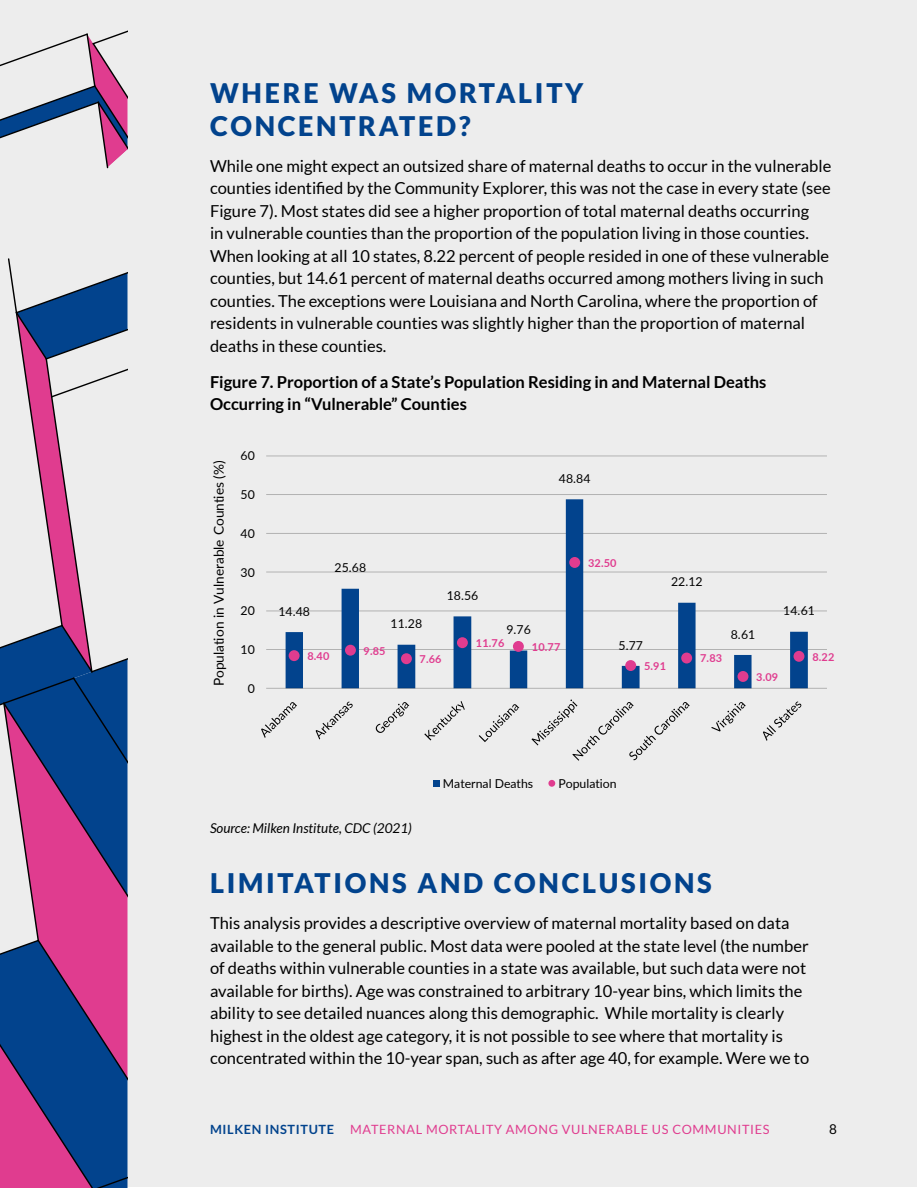
<style>
.page{position:relative;width:918px;height:1188px;background:#fff}
.page>*{position:absolute;margin:0;border:0;box-sizing:border-box;transform-origin:0 0}
.t1{font:900 27px/33px "Lato";letter-spacing:.1em;color:#02438d}
.t2{font:16.5px/22.5px "Lato";color:#000}
.t3{font:700 16.5px/22.5px "Lato";color:#000}
.t4{font:13.65px "Lato";letter-spacing:-.005em;color:#000}
.t5{font:italic 13.5px "Lato";color:#000}
.t6{font:13.5px "Lato";color:#000}
.t7{font:12.75px "Lato";letter-spacing:.05em;color:#e03c8f}
.t8{font:700 12.75px "Lato";letter-spacing:.05em;color:#02438d}
.t9{font:12.3px "Lato";color:#000}
.t10{font:700 10.95px "Lato";letter-spacing:.015em;color:#e03c8f}
</style>
<div class="page">
<div style="left:1px;top:1px;width:916px;height:1186px;background:#ededed"></div>
<svg style="left:0;top:28px;width:128px;height:1160px"></svg>
<hr style="left:266px;top:649px;width:561px;height:1px;background:#b2b2b2">
<hr style="left:266px;top:610px;width:561px;height:1px;background:#cbcbcb">
<hr style="left:266px;top:572px;width:561px;height:1px;background:#cecece">
<hr style="left:266px;top:533px;width:561px;height:1px;background:#b5b5b5">
<hr style="left:266px;top:494px;width:561px;height:1px;background:#b3b3b3">
<hr style="left:266px;top:455px;width:561px;height:1px;background:#cdcdcd">
<svg style="left:286px;top:499px;width:522px;height:189px"></svg>
<hr style="left:266px;top:688px;width:561px;height:1px;background:#000;opacity:.25">
<div style="left:289px;top:650px;width:11px;height:11px;background:#e03c8f;border-radius:50%"></div>
<div style="left:345px;top:645px;width:11px;height:11px;background:#e03c8f;border-radius:50%"></div>
<div style="left:401px;top:653px;width:11px;height:11px;background:#e03c8f;border-radius:50%"></div>
<div style="left:457px;top:637px;width:11px;height:11px;background:#e03c8f;border-radius:50%"></div>
<div style="left:513px;top:641px;width:11px;height:11px;background:#e03c8f;border-radius:50%"></div>
<div style="left:569px;top:557px;width:11px;height:11px;background:#e03c8f;border-radius:50%"></div>
<div style="left:625px;top:660px;width:11px;height:11px;background:#e03c8f;border-radius:50%"></div>
<div style="left:681px;top:653px;width:11px;height:11px;background:#e03c8f;border-radius:50%"></div>
<div style="left:738px;top:671px;width:10px;height:11px;background:#e03c8f;border-radius:50%"></div>
<div style="left:794px;top:651px;width:10px;height:11px;background:#e03c8f;border-radius:50%"></div>
<svg style="left:261px;top:702px;width:36px;height:36px"></svg>
<svg style="left:316px;top:702px;width:37px;height:38px"></svg>
<svg style="left:376px;top:702px;width:33px;height:31px"></svg>
<svg style="left:424px;top:701px;width:41px;height:39px"></svg>
<svg style="left:479px;top:704px;width:40px;height:38px"></svg>
<svg style="left:531px;top:700px;width:159px;height:61px"></svg>
<svg style="left:711px;top:702px;width:35px;height:30px"></svg>
<svg style="left:763px;top:701px;width:38px;height:40px"></svg>
<div style="left:433px;top:780px;width:7px;height:7px;background:#02438d"></div>
<div style="left:548px;top:780px;width:7px;height:7px;background:#e03c8f;border-radius:50%"></div>
<h1 class="t1" style="left:210px;top:76px;width:375px">WHERE WAS MORTALITY<br>CONCENTRATED?</h1>
<p class="t2" style="left:210px;top:154px;width:623px">While one might expect an outsized share of maternal deaths to occur in the vulnerable counties identified by the Community Explorer, this was not the case in every state (see Figure 7). Most states did see a higher proportion of total maternal deaths occurring<br>in vulnerable counties than the proportion of the population living in those counties.<br>When looking at all 10 states, 8.22 percent of people resided in one of these vulnerable counties, but 14.61 percent of maternal deaths occurred among mothers living in such counties. The exceptions were Louisiana and North Carolina, where the proportion of residents in vulnerable counties was slightly higher than the proportion of maternal deaths in these counties.</p>
<p class="t3" style="left:210px;top:370px;width:558px">Figure 7. Proportion of a State’s Population Residing in and Maternal Deaths<br>Occurring in “Vulnerable” Counties</p>
<p class="t4" style="left:209px;top:686px;width:228px;rotate:-90deg">Population in Vulnerable Counties (%)</p>
<p class="t9" style="left:241px;top:447px;width:16px">60</p>
<p class="t9" style="left:241px;top:486px;width:16px">50</p>
<p class="t9" style="left:241px;top:525px;width:16px">40</p>
<p class="t9" style="left:241px;top:563px;width:16px">30</p>
<p class="t9" style="left:241px;top:602px;width:16px">20</p>
<p class="t9" style="left:241px;top:641px;width:16px">10</p>
<p class="t9" style="left:248px;top:679px;width:9px">0</p>
<p class="t9" style="left:559px;top:469px;width:33px">48.84</p>
<p class="t9" style="left:335px;top:559px;width:33px">25.68</p>
<p class="t10" style="left:588px;top:555px;width:30px">32.50</p>
<p class="t9" style="left:671px;top:573px;width:33px">22.12</p>
<p class="t9" style="left:447px;top:587px;width:33px">18.56</p>
<p class="t9" style="left:278px;top:602px;width:33px">14.48</p>
<p class="t9" style="left:783px;top:602px;width:33px">14.61</p>
<p class="t10" style="left:307px;top:648px;width:24px">8.40</p>
<p class="t9" style="left:391px;top:615px;width:33px">11.28</p>
<p class="t10" style="left:364px;top:643px;width:24px">9.85</p>
<p class="t10" style="left:420px;top:651px;width:24px">7.66</p>
<p class="t9" style="left:506px;top:621px;width:26px">9.76</p>
<p class="t10" style="left:476px;top:635px;width:30px">11.76</p>
<p class="t10" style="left:532px;top:639px;width:30px">10.77</p>
<p class="t9" style="left:619px;top:636px;width:26px">5.77</p>
<p class="t10" style="left:644px;top:658px;width:24px">5.91</p>
<p class="t10" style="left:700px;top:650px;width:24px">7.83</p>
<p class="t9" style="left:731px;top:625px;width:26px">8.61</p>
<p class="t10" style="left:812px;top:649px;width:24px">8.22</p>
<p class="t10" style="left:756px;top:669px;width:24px">3.09</p>
<p class="t9" style="left:443px;top:775px;width:92px">Maternal Deaths</p>
<p class="t9" style="left:558px;top:775px;width:60px">Population</p>
<p class="t5" style="left:210px;top:821px;width:203px">Source: Milken Institute, CDC (2021)</p>
<h1 class="t1" style="left:210px;top:866px;width:503px">LIMITATIONS AND CONCLUSIONS</h1>
<p class="t2" style="left:210px;top:912px;width:601px">This analysis provides a descriptive overview of maternal mortality based on data available to the general public. Most data were pooled at the state level (the number of deaths within vulnerable counties in a state was available, but such data were not available for births). Age was constrained to arbitrary 10-year bins, which limits the ability to see detailed nuances along this demographic. While mortality is clearly highest in the oldest age category, it is not possible to see where that mortality is concentrated within the 10-year span, such as after age 40, for example. Were we to</p>
<p class="t8" style="left:210px;top:1122px;width:126px">MILKEN INSTITUTE</p>
<p class="t7" style="left:350px;top:1122px;width:421px">MATERNAL MORTALITY AMONG VULNERABLE US COMMUNITIES</p>
<p class="t6" style="left:829px;top:1122px;width:9px">8</p>
</div>
